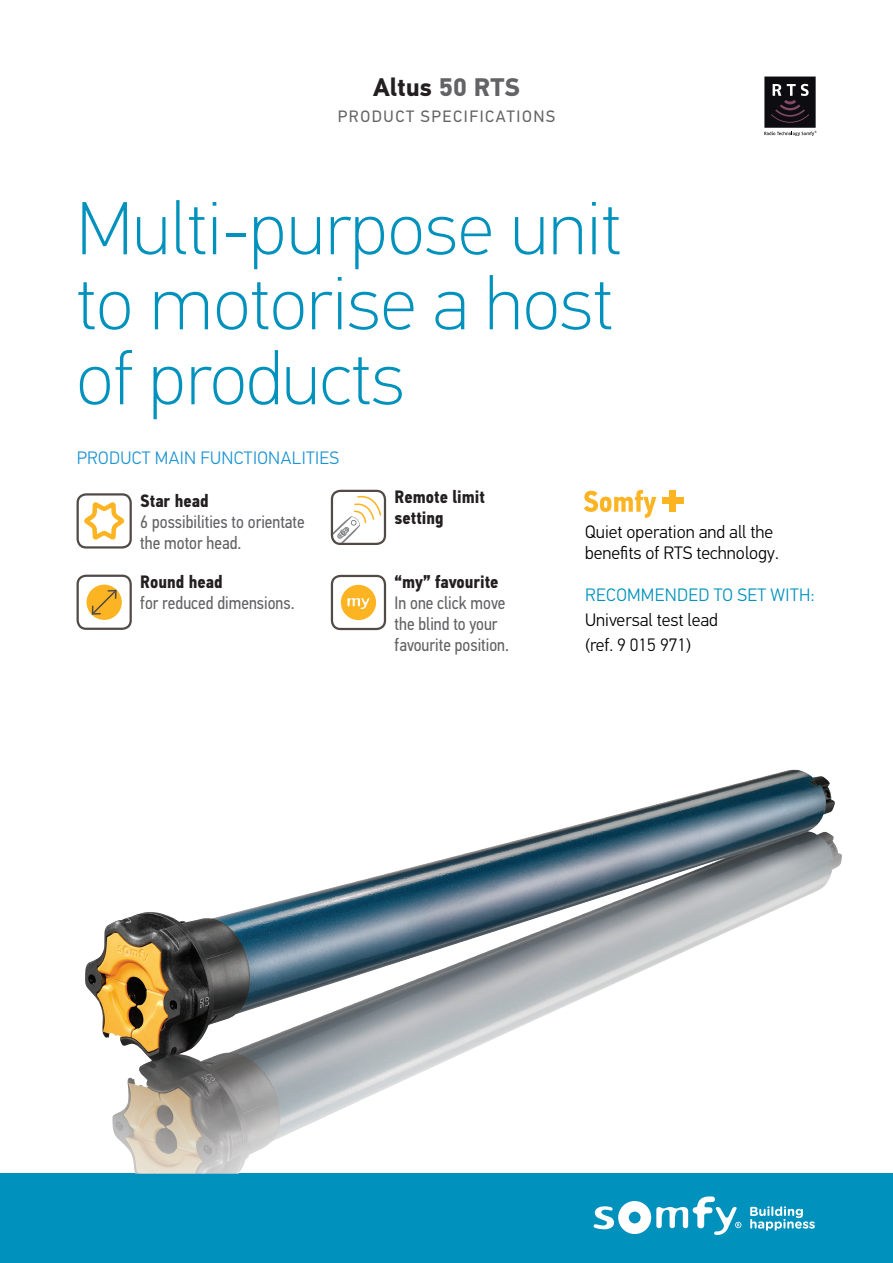
<style>
.page{position:relative;width:893px;height:1263px;background:#fff}
.page>*{position:absolute;margin:0;border:0;box-sizing:border-box;transform-origin:0 0}
.t1{font:100 75px/75px "PF Din Text Pro";color:#0092bd;text-align:justify}
.t2{font:700 25.5px "PF Din Text Pro";color:#231f20}
.t3{font:18px/21px "PF Din Text Cond Pro";color:#636366}
.t4{font:300 18px/21px "PF Din Text Pro";color:#000}
.t5{font:700 18px/21px "PF Din Text Cond Pro";color:#231f20}
.t6{font:300 18px "PF Din Text Pro";letter-spacing:.02em;color:#1c94d2}
.t7{font:300 18px "PF Din Text Pro";letter-spacing:.02em;color:#0092bd}
.t8{font:16.5px "PF Din Text Pro";letter-spacing:.1em;color:#636366}
.s1{color:#636366}
</style>
<div class="page">
<div style="left:0;top:1174px;width:893px;height:89px;background:#0092bd"></div>
<svg style="left:593px;top:1196px;width:148px;height:39px"></svg>
<svg style="left:750px;top:1206px;width:65px;height:24px"></svg>
<img style="left:85px;top:769px;width:757px;height:405px">
<div style="left:77px;top:493px;width:55px;height:56px;border:2px solid #524a47;border-radius:9px"></div>
<div style="left:331px;top:490px;width:55px;height:55px;border:2px solid #524a47;border-radius:9px"></div>
<svg style="left:333px;top:494px;width:49px;height:49px"></svg>
<div style="left:331px;top:575px;width:55px;height:55px;border:2px solid #524a47;border-radius:9px"></div>
<div style="left:341px;top:585px;width:35px;height:35px;background:#fcb423;border-radius:50%"></div>
<svg style="left:347px;top:598px;width:22px;height:11px"></svg>
<div style="left:77px;top:575px;width:55px;height:55px;border:2px solid #524a47;border-radius:9px"></div>
<svg style="left:81px;top:502px;width:47px;height:128px"></svg>
<svg style="left:584px;top:490px;width:72px;height:28px"></svg>
<div style="left:669px;top:490px;width:7px;height:21px;background:#fcb423"></div>
<div style="left:662px;top:497px;width:21px;height:7px;background:#fcb423"></div>
<div style="left:764px;top:77px;width:52px;height:51px;background:#0d0c10"></div>
<svg style="left:771px;top:84px;width:38px;height:39px"></svg>
<svg style="left:764px;top:131px;width:52px;height:5px"></svg>
<p class="t2" style="left:373px;top:71px;width:148px">Altus <span class="s1">50 RTS</span></p>
<p class="t8" style="left:338px;top:106px;width:219px">PRODUCT SPECIFICATIONS</p>
<p class="t1" style="left:77px;top:192px;width:546px">Multi-purpose unit to motorise a host of products</p>
<p class="t6" style="left:77px;top:448px;width:264px">PRODUCT MAIN FUNCTIONALITIES</p>
<p class="t5" style="left:140px;top:490px;width:70px">Star head</p>
<p class="t3" style="left:140px;top:511px;width:166px">6 possibilities to orientate</p>
<p class="t3" style="left:140px;top:532px;width:103px">the motor head.</p>
<p class="t5" style="left:140px;top:572px;width:84px">Round head</p>
<p class="t3" style="left:140px;top:592px;width:156px">for reduced dimensions.</p>
<p class="t5" style="left:395px;top:487px;width:92px">Remote limit setting</p>
<p class="t5" style="left:395px;top:572px;width:105px">“my” favourite</p>
<p class="t3" style="left:395px;top:593px;width:116px">In one click move the blind to your favourite position.</p>
<p class="t4" style="left:585px;top:521px;width:195px">Quiet operation and all the benefits of RTS technology.</p>
<p class="t7" style="left:585px;top:584px;width:231px">RECOMMENDED TO SET WITH:</p>
<p class="t4" style="left:585px;top:610px;width:134px">Universal test lead</p>
<p class="t4" style="left:585px;top:635px;width:108px">(ref. 9 015 971)</p>
</div>
